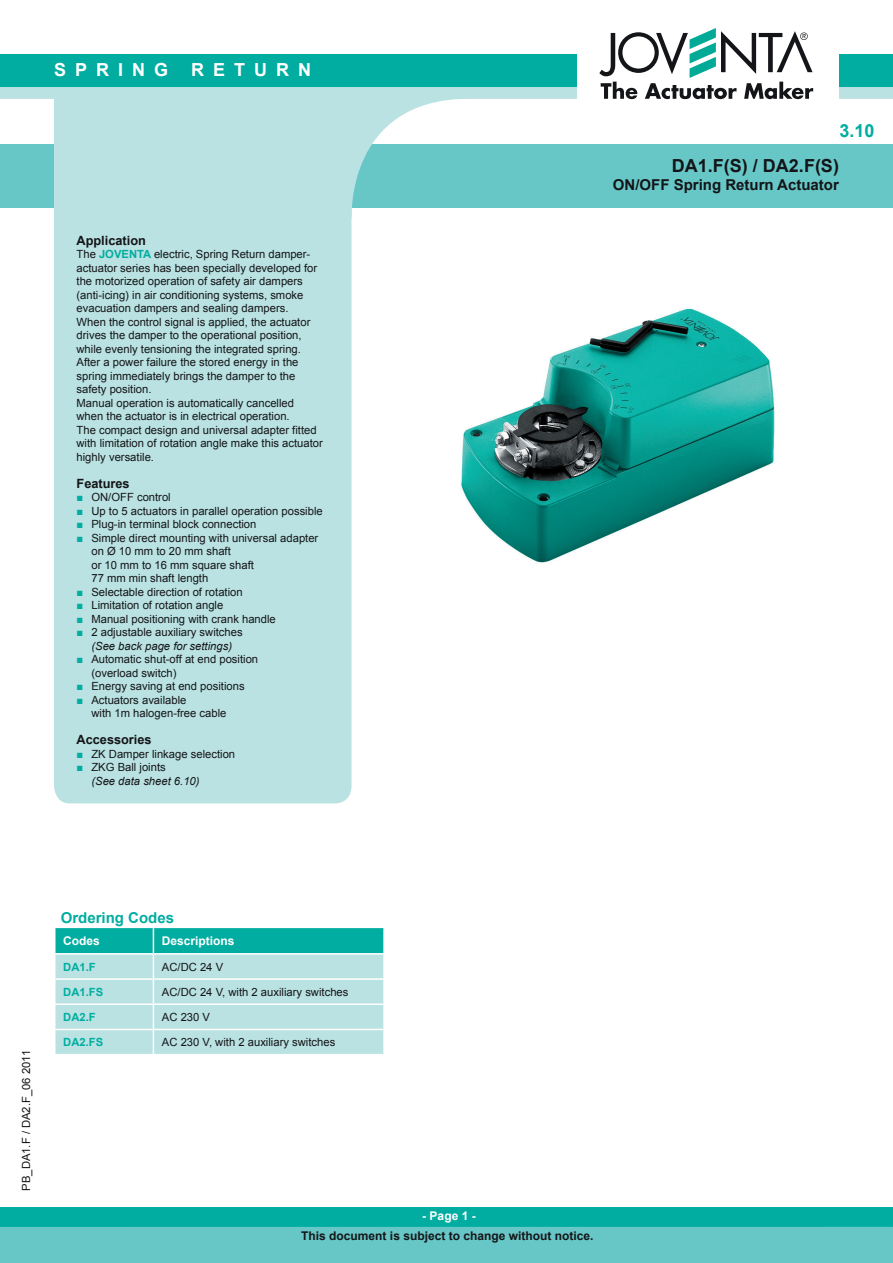
<style>
.page{position:relative;width:893px;height:1263px;background:#fff}
.page>*{position:absolute;margin:0;border:0;box-sizing:border-box;transform-origin:0 0}
.t1{font:700 18px "Arial";color:#141518}
.t2{font:700 18px "Arial";letter-spacing:.5em;color:#fff}
.t3{font:700 18px "Arial";color:#00ada0}
.t4{font:700 15px "Arial";color:#141518}
.TITOLO_TABELLE_VERDE{font:700 15px "Arial";color:#00ada0}
.Titolo_Descrizione_e{font:700 12.75px "Arial";color:#141518}
.t5{font:700 12px "Arial";color:#141518}
.COLUMNHEAD_-_BIANCO{font:700 12px "Arial";color:#fff}
.Descrizione{font:11.25px/13.5px "Arial";color:#141518}
.CELL{font:11.25px "Arial";color:#141518}
.t6{font:italic 11.25px/13.5px "Arial";color:#141518}
.ROWHEAD_-_VERDE{font:700 11.25px "Arial";color:#00ada0}
.s1{font-weight:700;color:#00ada0}
.s2{color:#00ada0}
.s3{font-style:italic}
.s4{font-style:normal;color:#00ada0}
.s5{font-style:normal}
</style>
<div class="page">
<div style="left:0;top:145px;width:893px;height:63px;background:#67c7c6"></div>
<div style="left:839px;top:86px;width:54px;height:13px;background:#bae2e2"></div>
<div style="left:0;top:1208px;width:893px;height:19px;background:#00ada0"></div>
<div style="left:0;top:1227px;width:893px;height:36px;background:#67c7c6"></div>
<div style="left:839px;top:54px;width:54px;height:32px;background:#00ada0"></div>
<div style="left:0;top:86px;width:577px;height:13px;background:#bae2e2"></div>
<div style="left:0;top:54px;width:577px;height:32px;background:#00ada0"></div>
<svg style="left:351px;top:99px;width:119px;height:119px"></svg>
<svg style="left:599px;top:28px;width:214px;height:71px"></svg>
<div style="left:54px;top:99px;width:297px;height:704px;background:#bae2e2"></div>
<svg style="left:55px;top:928px;width:329px;height:126px;background:#96d8d5"></svg>
<hr style="left:54px;top:954px;width:2px;height:24px;background:#fff">
<hr style="left:54px;top:980px;width:2px;height:23px;background:#fff">
<hr style="left:54px;top:1005px;width:2px;height:24px;background:#fff">
<hr style="left:54px;top:1030px;width:2px;height:24px;background:#fff">
<hr style="left:153px;top:953px;width:232px;height:1px;background:#fff">
<hr style="left:383px;top:954px;width:2px;height:24px;background:#fff">
<hr style="left:153px;top:978px;width:232px;height:2px;background:#fff">
<hr style="left:383px;top:980px;width:2px;height:23px;background:#fff">
<hr style="left:153px;top:1003px;width:232px;height:2px;background:#fff">
<hr style="left:383px;top:1005px;width:2px;height:24px;background:#fff">
<hr style="left:153px;top:1029px;width:232px;height:1px;background:#fff">
<hr style="left:383px;top:1030px;width:2px;height:24px;background:#fff">
<img style="left:461px;top:309px;width:314px;height:254px">
<h1 class="t2" style="left:54px;top:58px;width:116px">SPRING</h1>
<h1 class="t2" style="left:191px;top:58px;width:121px">RETURN</h1>
<p class="Titolo_Descrizione_e" style="left:77px;top:232px;width:71px">Application</p>
<p class="Descrizione" style="left:77px;top:248px;width:242px">The <span class="s1">JOVENTA</span> electric, Spring Return damper&shy;actuator series has been specially developed for the motorized operation of safety air dampers (anti-icing) in air conditioning systems, smoke evacuation dampers and sealing dampers.</p>
<p class="Descrizione" style="left:77px;top:315px;width:235px">When the control signal is applied, the actuator drives the damper to the operational position,</p>
<p class="Descrizione" style="left:77px;top:342px;width:226px">while evenly tensioning the integrated spring.</p>
<p class="Descrizione" style="left:77px;top:356px;width:223px">After a power failure the stored energy in the spring immediately brings the damper to the safety position.</p>
<p class="Descrizione" style="left:77px;top:396px;width:219px">Manual operation is automatically cancelled</p>
<p class="Descrizione" style="left:77px;top:410px;width:215px">when the actuator is in electrical operation.</p>
<p class="Descrizione" style="left:77px;top:423px;width:248px">The compact design and universal adapter fitted with limitation of rotation angle make this actuator highly versatile.</p>
<p class="Titolo_Descrizione_e" style="left:77px;top:475px;width:55px">Features</p>
<p class="Descrizione" style="left:77px;top:491px;width:96px"><span class="s2">■</span> ON/OFF control</p>
<p class="Descrizione" style="left:77px;top:504px;width:248px"><span class="s2">■</span> Up to 5 actuators in parallel operation possible</p>
<p class="Descrizione" style="left:77px;top:518px;width:181px"><span class="s2">■</span> Plug-in terminal block connection</p>
<p class="Descrizione" style="left:91px;top:531px;width:228px;text-indent:-15px"><span class="s2">■</span> Simple direct mounting with universal adapter on Ø 10 mm to 20 mm shaft<br>or 10 mm to 16 mm square shaft<br>77 mm min shaft length</p>
<p class="Descrizione" style="left:77px;top:585px;width:168px"><span class="s2">■</span> Selectable direction of rotation</p>
<p class="Descrizione" style="left:77px;top:599px;width:148px"><span class="s2">■</span> Limitation of rotation angle</p>
<p class="Descrizione" style="left:77px;top:612px;width:201px"><span class="s2">■</span> Manual positioning with crank handle</p>
<p class="Descrizione" style="left:77px;top:626px;width:168px;text-align:center"><span class="s2">■</span> 2 adjustable auxiliary switches <span class="s3">(See back page for settings)</span></p>
<p class="Descrizione" style="left:91px;top:653px;width:168px;text-indent:-15px"><span class="s2">■</span> Automatic shut-off at end position (overload switch)</p>
<p class="Descrizione" style="left:77px;top:680px;width:170px"><span class="s2">■</span> Energy saving at end positions</p>
<p class="Descrizione" style="left:91px;top:693px;width:137px;text-indent:-15px"><span class="s2">■</span> Actuators available<br>with 1m halogen-free cable</p>
<p class="Titolo_Descrizione_e" style="left:77px;top:731px;width:77px">Accessories</p>
<p class="Descrizione" style="left:77px;top:747px;width:160px"><span class="s2">■</span> ZK Damper linkage selection</p>
<p class="t6" style="left:91px;top:761px;width:110px;text-indent:-15px"><span class="s4">■</span> <span class="s5">ZKG Ball joints<br></span>(See data sheet 6.10)</p>
<h1 class="t3" style="left:839px;top:119px;width:37px">3.10</h1>
<h1 class="t1" style="left:672px;top:154px;width:169px">DA1.F(S) / DA2.F(S)</h1>
<h2 class="t4" style="left:613px;top:175px;width:228px">ON/OFF Spring Return Actuator</h2>
<p class="Descrizione" style="left:19px;top:1191px;width:142px;rotate:-90deg">PB_DA1.F / DA2.F_06 2011</p>
<p class="TITOLO_TABELLE_VERDE" style="left:61px;top:907px;width:115px">Ordering Codes</p>
<p class="COLUMNHEAD_-_BIANCO" style="left:63px;top:933px;width:38px">Codes</p>
<p class="COLUMNHEAD_-_BIANCO" style="left:162px;top:933px;width:74px">Descriptions</p>
<p class="ROWHEAD_-_VERDE" style="left:63px;top:959px;width:34px">DA1.F</p>
<p class="CELL" style="left:162px;top:959px;width:63px">AC/DC 24 V</p>
<p class="ROWHEAD_-_VERDE" style="left:63px;top:984px;width:42px">DA1.FS</p>
<p class="CELL" style="left:162px;top:984px;width:188px">AC/DC 24 V, with 2 auxiliary switches</p>
<p class="ROWHEAD_-_VERDE" style="left:63px;top:1009px;width:34px">DA2.F</p>
<p class="CELL" style="left:162px;top:1010px;width:50px">AC 230 V</p>
<p class="ROWHEAD_-_VERDE" style="left:63px;top:1035px;width:42px">DA2.FS</p>
<p class="CELL" style="left:162px;top:1035px;width:175px">AC 230 V, with 2 auxiliary switches</p>
<p class="COLUMNHEAD_-_BIANCO" style="left:422px;top:1208px;width:55px">- Page 1 -</p>
<p class="t5" style="left:301px;top:1227px;width:294px">This document is subject to change without notice.</p>
</div>
